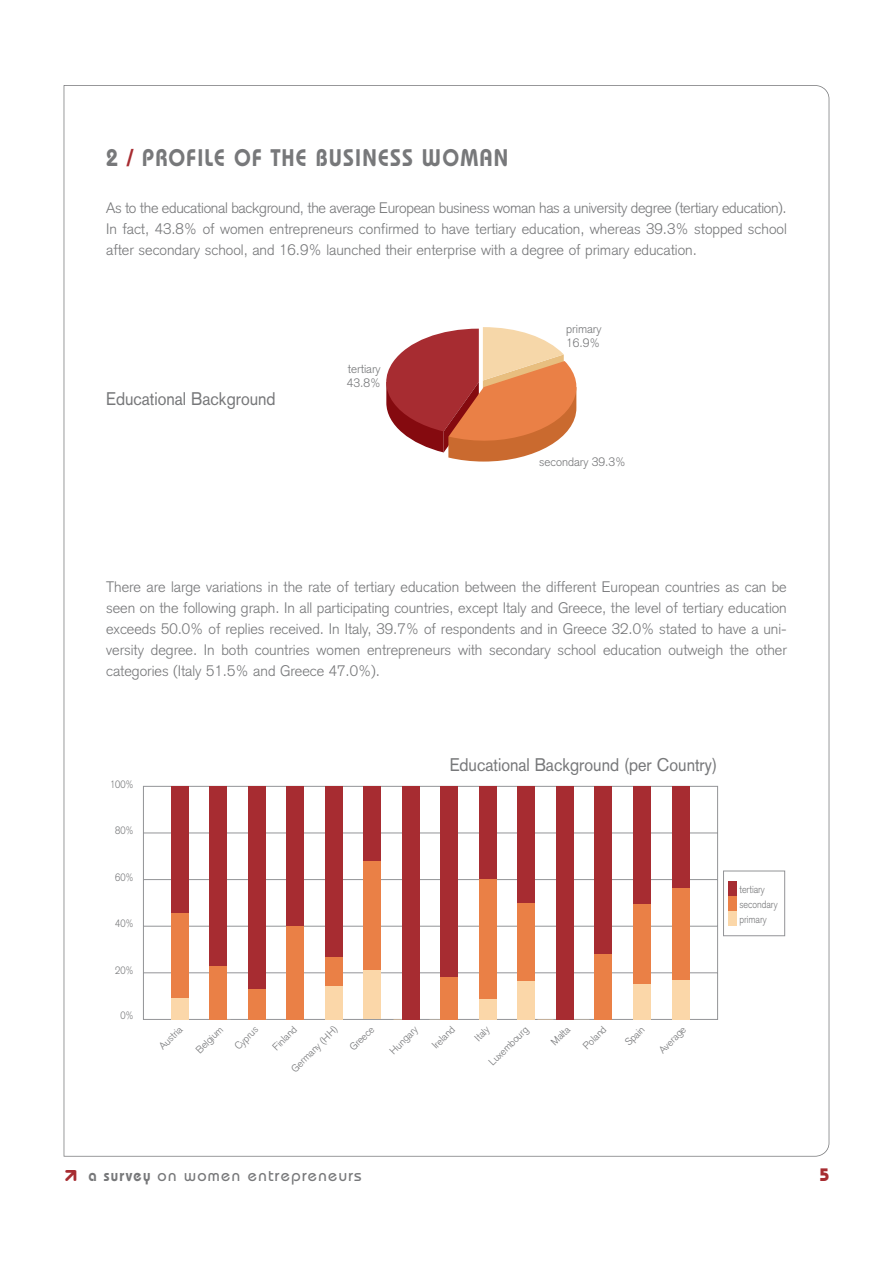
<style>
.page{position:relative;width:893px;height:1263px;background:#fff}
.page>*{position:absolute;margin:0;border:0;box-sizing:border-box;transform-origin:0 0}
.t1{font:600 24px "Bauhaus";letter-spacing:.055em;color:#77787a;scale:.9 1}
.t2{font:18px "Akzidenz Grotesk";color:#77787a;scale:.9 1}
.t3{font:700 18px "Bauhaus";color:#a72c31}
.t4{font:500 16.5px "Bauhaus";letter-spacing:.085em;color:#77787a}
.t5{font:300 15px/21px "Akzidenz Grotesk";color:#77787a;text-align:justify}
.t6{font:300 12px/14.2px "Akzidenz Grotesk";color:#77787a}
.t7{font:300 10.5px/15px "Akzidenz Grotesk";color:#77787a;scale:.89 1}
.t8{font:300 10.2px "Akzidenz Grotesk";color:#77787a}
.s1{color:#a72c31}
.s2{font-family:"Arrowdyn";font-weight:700;color:#a72c31}
.s3{font-weight:600}
</style>
<div class="page">
<svg style="left:815px;top:85px;width:14px;height:1072px"></svg>
<svg style="left:386px;top:327px;width:191px;height:135px"></svg>
<svg style="left:143px;top:786px;width:575px;height:234px"></svg>
<div style="left:402px;top:786px;width:17px;height:233px;background:#a72c31"></div>
<div style="left:556px;top:786px;width:17px;height:233px;background:#a72c31"></div>
<div style="left:209px;top:786px;width:17px;height:180px;background:#a72c31"></div>
<div style="left:209px;top:966px;width:17px;height:53px;background:#ea8046"></div>
<div style="left:248px;top:786px;width:17px;height:203px;background:#a72c31"></div>
<div style="left:248px;top:989px;width:17px;height:30px;background:#ea8046"></div>
<div style="left:286px;top:786px;width:17px;height:140px;background:#a72c31"></div>
<div style="left:286px;top:926px;width:17px;height:93px;background:#ea8046"></div>
<div style="left:441px;top:786px;width:17px;height:191px;background:#a72c31"></div>
<div style="left:441px;top:977px;width:17px;height:42px;background:#ea8046"></div>
<div style="left:595px;top:786px;width:17px;height:168px;background:#a72c31"></div>
<div style="left:595px;top:954px;width:17px;height:65px;background:#ea8046"></div>
<div style="left:171px;top:786px;width:17px;height:128px;background:#a72c31"></div>
<div style="left:171px;top:914px;width:17px;height:84px;background:#ea8046"></div>
<div style="left:171px;top:998px;width:17px;height:21px;background:#fbd7a9"></div>
<div style="left:325px;top:786px;width:17px;height:171px;background:#a72c31"></div>
<div style="left:325px;top:957px;width:17px;height:29px;background:#ea8046"></div>
<div style="left:325px;top:986px;width:17px;height:33px;background:#fbd7a9"></div>
<div style="left:363px;top:786px;width:18px;height:75px;background:#a72c31"></div>
<div style="left:363px;top:861px;width:18px;height:109px;background:#ea8046"></div>
<div style="left:363px;top:970px;width:18px;height:49px;background:#fbd7a9"></div>
<div style="left:479px;top:786px;width:17px;height:93px;background:#a72c31"></div>
<div style="left:479px;top:879px;width:17px;height:120px;background:#ea8046"></div>
<div style="left:479px;top:999px;width:17px;height:20px;background:#fbd7a9"></div>
<div style="left:518px;top:786px;width:17px;height:117px;background:#a72c31"></div>
<div style="left:518px;top:903px;width:17px;height:78px;background:#ea8046"></div>
<div style="left:518px;top:981px;width:17px;height:38px;background:#fbd7a9"></div>
<div style="left:633px;top:786px;width:17px;height:118px;background:#a72c31"></div>
<div style="left:633px;top:904px;width:17px;height:80px;background:#ea8046"></div>
<div style="left:633px;top:984px;width:17px;height:35px;background:#fbd7a9"></div>
<div style="left:672px;top:786px;width:17px;height:102px;background:#a72c31"></div>
<div style="left:672px;top:888px;width:17px;height:92px;background:#ea8046"></div>
<div style="left:672px;top:980px;width:17px;height:39px;background:#fbd7a9"></div>
<div style="left:723px;top:871px;width:62px;height:65px;border:1px solid #939497"></div>
<div style="left:728px;top:881px;width:8px;height:15px;background:#a72c31"></div>
<div style="left:728px;top:896px;width:8px;height:15px;background:#ea8046"></div>
<div style="left:728px;top:911px;width:8px;height:15px;background:#fbd7a9"></div>
<h1 class="t1" style="left:106px;top:149px;width:448px">2 <span class="s1">/</span> PROFILE OF THE BUSINESS WOMAN</h1>
<p class="t5" style="left:106px;top:199px;width:682px">As to the educational background, the average European business woman has a university degree (tertiary education).<br>In fact, 43.8% of women entrepreneurs confirmed to have tertiary education, whereas 39.3% stopped school after secondary school, and 16.9% launched their enterprise with a degree of primary education.</p>
<p class="t2" style="left:106px;top:392px;width:190px">Educational Background</p>
<p class="t6" style="left:346px;top:363px;width:36px">tertiary<br>43.8%</p>
<p class="t6" style="left:566px;top:323px;width:37px">primary<br>16.9%</p>
<p class="t6" style="left:539px;top:456px;width:88px">secondary 39.3%</p>
<p class="t5" style="left:106px;top:578px;width:682px">There are large variations in the rate of tertiary education between the different European countries as can be seen on the following graph. In all participating countries, except Italy and Greece, the level of tertiary education exceeds 50.0% of replies received. In Italy, 39.7% of respondents and in Greece 32.0% stated to have a uni&shy;versity degree. In both countries women entrepreneurs with secondary school education outweigh the other categories (Italy 51.5% and Greece 47.0%).</p>
<p class="t7" style="left:110px;top:778px;width:28px">100%</p>
<p class="t7" style="left:115px;top:824px;width:22px">80%</p>
<p class="t7" style="left:115px;top:871px;width:22px">60%</p>
<p class="t7" style="left:115px;top:917px;width:22px">40%</p>
<p class="t7" style="left:115px;top:964px;width:22px">20%</p>
<p class="t7" style="left:120px;top:1009px;width:17px">0%</p>
<p class="t2" style="left:449px;top:758px;width:299px">Educational Background (per Country)</p>
<p class="t8" style="left:158px;top:1045px;width:30px;rotate:-45deg">Austria</p>
<p class="t8" style="left:195px;top:1049px;width:35px;rotate:-45deg">Belgium</p>
<p class="t8" style="left:233px;top:1045px;width:30px;rotate:-45deg">Cyprus</p>
<p class="t8" style="left:290px;top:1068px;width:62px;rotate:-45deg">Germany (HH)</p>
<p class="t8" style="left:271px;top:1046px;width:31px;rotate:-45deg">Finland</p>
<p class="t8" style="left:349px;top:1046px;width:31px;rotate:-45deg">Greece</p>
<p class="t8" style="left:389px;top:1050px;width:36px;rotate:-45deg">Hungary</p>
<p class="t8" style="left:431px;top:1044px;width:29px;rotate:-45deg">Ireland</p>
<p class="t8" style="left:473px;top:1036px;width:18px;rotate:-45deg">Italy</p>
<p class="t8" style="left:487px;top:1061px;width:53px;rotate:-45deg">Luxembourg</p>
<p class="t8" style="left:550px;top:1041px;width:24px;rotate:-45deg">Malta</p>
<p class="t8" style="left:582px;top:1045px;width:30px;rotate:-45deg">Poland</p>
<p class="t8" style="left:624px;top:1041px;width:25px;rotate:-45deg">Spain</p>
<p class="t8" style="left:658px;top:1049px;width:35px;rotate:-45deg">Average</p>
<p class="t7" style="left:739px;top:883px;width:45px">tertiary secondary primary</p>
<p class="t4" style="left:64px;top:1170px;width:299px"><span class="s2">0</span> <span class="s3">a survey</span> on women entrepreneurs</p>
<p class="t3" style="left:819px;top:1168px;width:12px">5</p>
</div>
